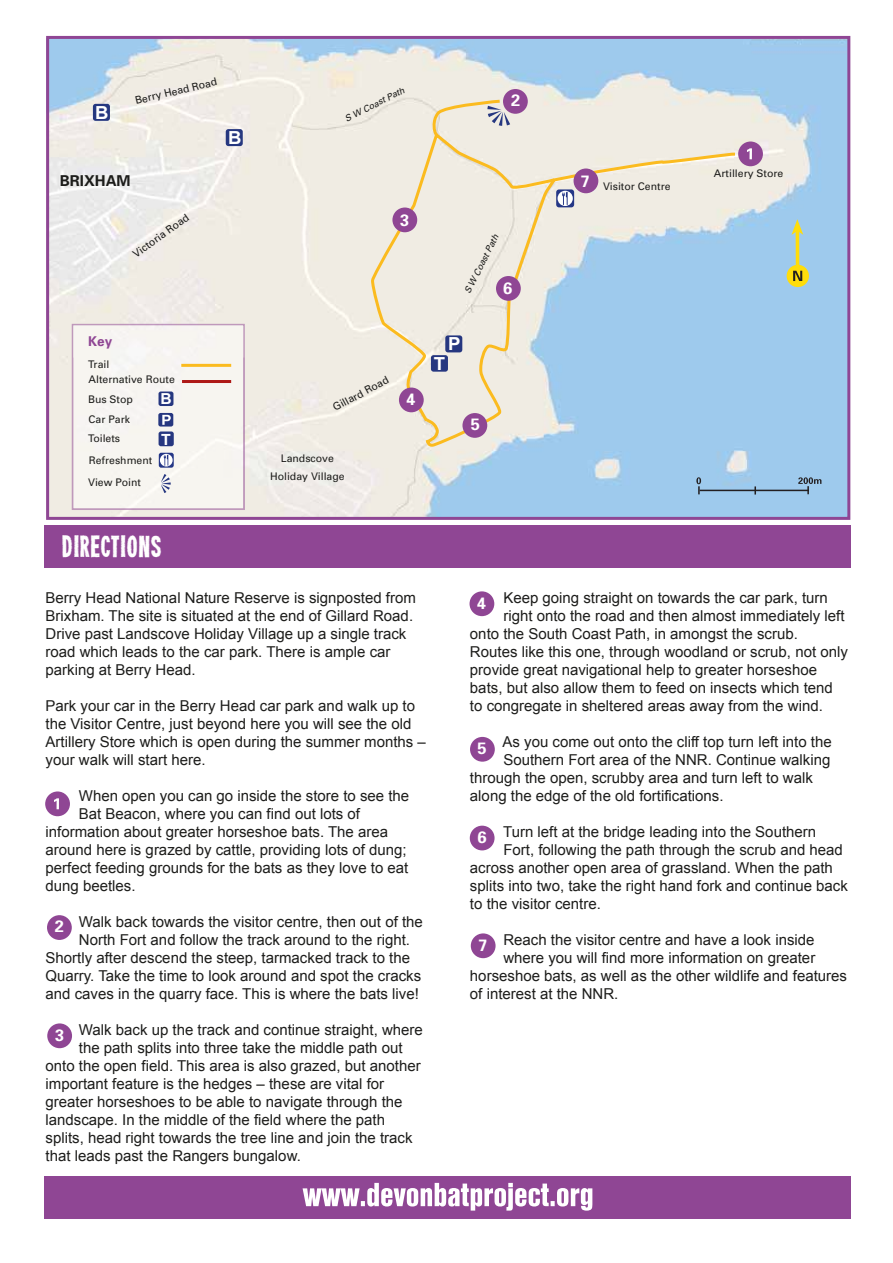
<style>
.page{position:relative;width:893px;height:1263px;background:#fff}
.page>*{position:absolute;margin:0;border:0;box-sizing:border-box;transform-origin:0 0}
.t1{font:27px "Heavyweight";color:#fff}
.t2{font:700 18px "Arial";color:#fff}
.t3{font:700 16.5px "Univers";color:#fff}
.t4{font:700 15.45px "Arial";color:#fff}
.t5{font:700 15.15px "Arial";color:#fff}
.t6{font:15px/18px "Arial";color:#1d1d1b}
.t7{font:700 15px "Univers";color:#1d1d1b}
.t8{font:700 13.5px "Univers";color:#8f4694}
.t9{font:10.5px/18px "Univers";color:#1d1d1b;text-align:center}
.t10{font:italic 9px "Univers";color:#1d1d1b}
</style>
<div class="page">
<div style="left:45px;top:525px;width:805px;height:43px;background:#8f4694"></div>
<div style="left:45px;top:1176px;width:805px;height:42px;background:#8f4694"></div>
<svg style="left:302px;top:1183px;width:290px;height:27px"></svg>
<img style="left:50px;top:40px;width:796px;height:476px">
<svg style="left:370px;top:116px;width:368px;height:333px;background:#d3dfe1"></svg>
<div style="left:786px;top:265px;width:22px;height:22px;background:#ffdd0b;border-radius:50%"></div>
<svg style="left:795px;top:235px;width:4px;height:31px"></svg>
<svg style="left:793px;top:271px;width:9px;height:10px"></svg>
<svg style="left:791px;top:219px;width:12px;height:16px"></svg>
<div style="left:46px;top:36px;width:804px;height:484px;border:3px solid #8f4694"></div>
<div style="left:738px;top:141px;width:24px;height:25px;background:#8f4694;border-radius:50%"></div>
<svg style="left:747px;top:148px;width:4px;height:11px"></svg>
<div style="left:503px;top:89px;width:24px;height:25px;background:#8f4694;border-radius:50%"></div>
<div style="left:392px;top:207px;width:25px;height:25px;background:#8f4694;border-radius:50%"></div>
<div style="left:399px;top:387px;width:24px;height:25px;background:#8f4694;border-radius:50%"></div>
<div style="left:462px;top:413px;width:25px;height:25px;background:#8f4694;border-radius:50%"></div>
<div style="left:496px;top:276px;width:24px;height:25px;background:#8f4694;border-radius:50%"></div>
<div style="left:573px;top:168px;width:25px;height:25px;background:#8f4694;border-radius:50%"></div>
<svg style="left:754px;top:486px;width:2px;height:8px"></svg>
<hr style="left:699px;top:490px;width:109px;height:1px;background:#231f20">
<svg style="left:798px;top:477px;width:23px;height:17px"></svg>
<svg style="left:696px;top:477px;width:5px;height:17px"></svg>
<svg style="left:432px;top:98px;width:78px;height:41px;background:#e6dccb"></svg>
<div style="left:93px;top:104px;width:17px;height:17px;background:#263780;border-radius:3px"></div>
<svg style="left:556px;top:189px;width:18px;height:18px"></svg>
<svg style="left:557px;top:191px;width:15px;height:15px"></svg>
<svg style="left:561px;top:191px;width:6px;height:15px"></svg>
<div style="left:72px;top:325px;width:172px;height:184px;background:#f7f5f0"></div>
<svg style="left:161px;top:474px;width:10px;height:19px"></svg>
<hr style="left:181px;top:364px;width:50px;height:3px;background:#fbbb1f">
<hr style="left:182px;top:380px;width:49px;height:3px;background:#ae1917">
<div style="left:158px;top:413px;width:15px;height:13px;background:#263780;border-radius:2px"></div>
<svg style="left:162px;top:415px;width:9px;height:10px"></svg>
<div style="left:158px;top:391px;width:15px;height:15px;background:#263780;border-radius:2px"></div>
<svg style="left:159px;top:453px;width:15px;height:15px"></svg>
<svg style="left:160px;top:454px;width:13px;height:12px"></svg>
<svg style="left:163px;top:454px;width:5px;height:12px"></svg>
<div style="left:158px;top:431px;width:16px;height:15px;background:#263780;border-radius:2px"></div>
<div style="left:445px;top:335px;width:17px;height:17px;background:#263780;border-radius:3px"></div>
<div style="left:431px;top:355px;width:17px;height:17px;background:#263780;border-radius:3px"></div>
<div style="left:226px;top:129px;width:17px;height:17px;background:#263780;border-radius:3px"></div>
<div style="left:47px;top:915px;width:25px;height:25px;background:#8f4694;border-radius:50%"></div>
<div style="left:47px;top:1023px;width:25px;height:25px;background:#8f4694;border-radius:50%"></div>
<div style="left:469px;top:591px;width:25px;height:25px;background:#8f4694;border-radius:50%"></div>
<div style="left:470px;top:737px;width:25px;height:25px;background:#8f4694;border-radius:50%"></div>
<div style="left:469px;top:826px;width:25px;height:24px;background:#8f4694;border-radius:50%"></div>
<div style="left:470px;top:933px;width:25px;height:25px;background:#8f4694;border-radius:50%"></div>
<div style="left:45px;top:791px;width:25px;height:25px;background:#8f4694;border-radius:50%"></div>
<svg style="left:54px;top:798px;width:5px;height:11px"></svg>
<p class="t2" style="left:95px;top:100px;width:15px">B</p>
<p class="t9" style="left:133px;top:92px;width:86px;rotate:-13deg">Berry Head Road</p>
<p class="t2" style="left:228px;top:126px;width:15px">B</p>
<p class="t7" style="left:60px;top:171px;width:72px">BRIXHAM</p>
<p class="t9" style="left:129px;top:247px;width:68px;rotate:-36deg">Victoria Road</p>
<p class="t8" style="left:88px;top:333px;width:26px">Key</p>
<p class="t9" style="left:88px;top:356px;width:88px;line-height:15.5px;text-align:left">Trail<br>Alternative Route</p>
<p class="t9" style="left:88px;top:390px;width:46px">Bus Stop</p>
<p class="t9" style="left:89px;top:410px;width:43px">Car Park</p>
<p class="t9" style="left:88px;top:429px;width:34px">Toilets</p>
<p class="t9" style="left:89px;top:451px;width:65px">Refreshment</p>
<p class="t9" style="left:88px;top:473px;width:54px">View Point</p>
<p class="t5" style="left:160px;top:389px;width:13px">B</p>
<p class="t4" style="left:161px;top:429px;width:11px">T</p>
<p class="t10" style="left:343px;top:114px;width:67px;rotate:-27deg">S W Coast Path</p>
<p class="t3" style="left:511px;top:90px;width:11px">2</p>
<p class="t3" style="left:400px;top:210px;width:11px">3</p>
<p class="t9" style="left:329px;top:400px;width:63px;rotate:-28deg">Gillard Road</p>
<p class="t9" style="left:270px;top:449px;width:76px">Landscove<br>Holiday Village</p>
<p class="t3" style="left:406px;top:389px;width:11px">4</p>
<p class="t10" style="left:461px;top:290px;width:67px;rotate:-63deg">S W Coast Path</p>
<p class="t3" style="left:503px;top:277px;width:11px">6</p>
<p class="t2" style="left:448px;top:332px;width:14px">P</p>
<p class="t2" style="left:434px;top:352px;width:13px">T</p>
<p class="t3" style="left:470px;top:414px;width:11px">5</p>
<p class="t3" style="left:580px;top:170px;width:11px">7</p>
<p class="t9" style="left:603px;top:177px;width:69px">Visitor Centre</p>
<p class="t9" style="left:713px;top:164px;width:71px">Artillery Store</p>
<h1 class="t1" style="left:62px;top:535px;width:101px">DIRECTIONS</h1>
<p class="t6" style="left:46px;top:589px;width:372px">Berry Head National Nature Reserve is signposted from Brixham. The site is situated at the end of Gillard Road.<br>Drive past Landscove Holiday Village up a single track road which leads to the car park. There is ample car parking at Berry Head.</p>
<p class="t6" style="left:46px;top:697px;width:382px">Park your car in the Berry Head car park and walk up to the Visitor Centre, just beyond here you will see the old Artillery Store which is open during the summer months – your walk will start here.</p>
<p class="t6" style="left:79px;top:787px;width:332px">When open you can go inside the store to see the</p>
<p class="t6" style="left:79px;top:805px;width:282px">Bat Beacon, where you can find out lots of</p>
<p class="t6" style="left:46px;top:823px;width:344px">information about greater horseshoe bats. The area</p>
<p class="t6" style="left:46px;top:841px;width:363px">around here is grazed by cattle, providing lots of dung;</p>
<p class="t6" style="left:46px;top:859px;width:364px">perfect feeding grounds for the bats as they love to eat</p>
<p class="t6" style="left:46px;top:877px;width:92px">dung beetles.</p>
<p class="t6" style="left:79px;top:913px;width:345px">Walk back towards the visitor centre, then out of the</p>
<p class="t6" style="left:79px;top:931px;width:332px">North Fort and follow the track around to the right.</p>
<p class="t6" style="left:46px;top:949px;width:366px">Shortly after descend the steep, tarmacked track to the</p>
<p class="t6" style="left:46px;top:967px;width:377px">Quarry. Take the time to look around and spot the cracks</p>
<p class="t6" style="left:46px;top:985px;width:375px">and caves in the quarry face. This is where the bats live!</p>
<p class="t6" style="left:79px;top:1021px;width:345px">Walk back up the track and continue straight, where</p>
<p class="t6" style="left:79px;top:1039px;width:325px">the path splits into three take the middle path out</p>
<p class="t6" style="left:46px;top:1057px;width:376px">onto the open field. This area is also grazed, but another</p>
<p class="t6" style="left:46px;top:1075px;width:340px">important feature is the hedges – these are vital for</p>
<p class="t6" style="left:46px;top:1093px;width:358px">greater horseshoes to be able to navigate through the</p>
<p class="t6" style="left:46px;top:1111px;width:341px">landscape. In the middle of the field where the path</p>
<p class="t6" style="left:46px;top:1129px;width:368px">splits, head right towards the tree line and join the track</p>
<p class="t6" style="left:46px;top:1147px;width:257px">that leads past the Rangers bungalow.</p>
<p class="t3" style="left:55px;top:916px;width:11px">2</p>
<p class="t3" style="left:55px;top:1024px;width:11px">3</p>
<p class="t6" style="left:503px;top:589px;width:326px">Keep going straight on towards the car park, turn</p>
<p class="t6" style="left:503px;top:607px;width:342px">right onto the road and then almost immediately left</p>
<p class="t6" style="left:470px;top:625px;width:329px">onto the South Coast Path, in amongst the scrub.</p>
<p class="t6" style="left:470px;top:643px;width:379px">Routes like this one, through woodland or scrub, not only</p>
<p class="t6" style="left:470px;top:661px;width:348px">provide great navigational help to greater horseshoe</p>
<p class="t6" style="left:470px;top:679px;width:364px">bats, but also allow them to feed on insects which tend</p>
<p class="t6" style="left:470px;top:697px;width:354px">to congregate in sheltered areas away from the wind.</p>
<p class="t6" style="left:502px;top:733px;width:331px">As you come out onto the cliff top turn left into the</p>
<p class="t6" style="left:503px;top:751px;width:328px">Southern Fort area of the NNR. Continue walking</p>
<p class="t6" style="left:470px;top:769px;width:344px">through the open, scrubby area and turn left to walk</p>
<p class="t6" style="left:470px;top:787px;width:255px">along the edge of the old fortifications.</p>
<p class="t6" style="left:503px;top:823px;width:314px">Turn left at the bridge leading into the Southern</p>
<p class="t6" style="left:503px;top:841px;width:341px">Fort, following the path through the scrub and head</p>
<p class="t6" style="left:470px;top:859px;width:364px">across another open area of grassland. When the path</p>
<p class="t6" style="left:470px;top:877px;width:379px">splits into two, take the right hand fork and continue back</p>
<p class="t6" style="left:470px;top:895px;width:132px">to the visitor centre.</p>
<p class="t6" style="left:503px;top:931px;width:312px">Reach the visitor centre and have a look inside</p>
<p class="t6" style="left:503px;top:949px;width:313px">where you will find more information on greater</p>
<p class="t6" style="left:470px;top:967px;width:378px">horseshoe bats, as well as the other wildlife and features</p>
<p class="t6" style="left:470px;top:985px;width:150px">of interest at the NNR.</p>
<p class="t3" style="left:476px;top:592px;width:11px">4</p>
<p class="t3" style="left:477px;top:737px;width:11px">5</p>
<p class="t3" style="left:477px;top:827px;width:11px">6</p>
<p class="t3" style="left:478px;top:935px;width:11px">7</p>
</div>
